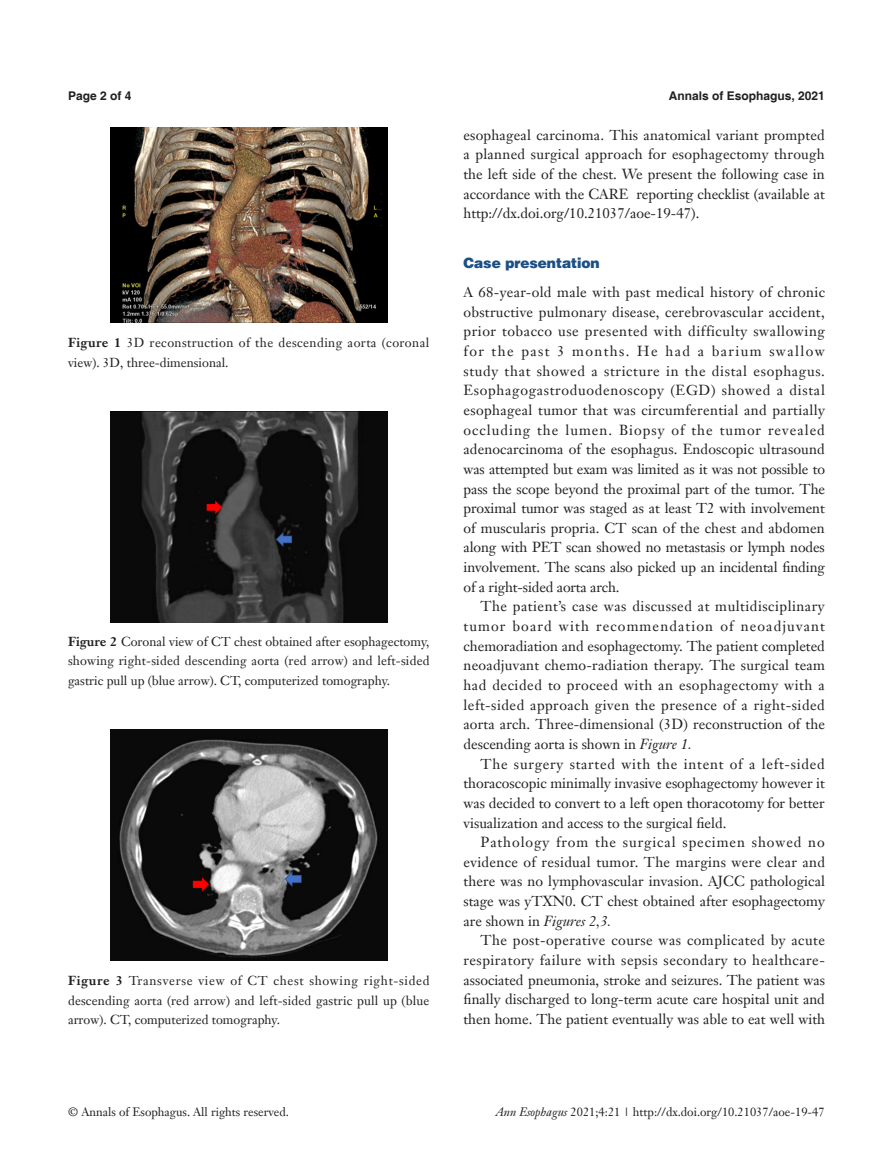
<style>
.page{position:relative;width:893px;height:1170px;background:#fff}
.page>*{position:absolute;margin:0;border:0;box-sizing:border-box;transform-origin:0 0}
.t1{font:14.25px/19.6px "Janson Text LT";color:#231f20;text-align:justify}
.t2{font:900 14.25px "Helvetica";color:#1c5085}
.t3{font:12.75px/19.5px "Janson Text LT";color:#231f20;text-align:justify}
.t4{font:12.75px/19.5px "Janson Text LT";letter-spacing:.03em;color:#231f20}
.t5{font:12px "Janson Text LT";color:#231f20}
.t6{font:700 12px "Helvetica";color:#231f20}
.s1{font-weight:700}
.s2{font-style:italic}
</style>
<div class="page">
<img style="left:111px;top:128px;width:276px;height:195px">
<img style="left:111px;top:411px;width:276px;height:211px">
<img style="left:111px;top:729px;width:276px;height:231px">
<p class="t6" style="left:68px;top:88px;width:65px">Page 2 of 4</p>
<p class="t6" style="left:669px;top:88px;width:158px">Annals of Esophagus, 2021</p>
<p class="t4" style="left:68px;top:333px;width:363px"><span class="s1">Figure 1</span> 3D reconstruction of the descending aorta (coronal view). 3D, three-dimensional.</p>
<p class="t3" style="left:68px;top:631px;width:363px"><span class="s1">Figure 2</span> Coronal view of CT chest obtained after esophagectomy, showing right-sided descending aorta (red arrow) and left-sided gastric pull up (blue arrow). CT, computerized tomography.</p>
<p class="t3" style="left:68px;top:970px;width:363px"><span class="s1">Figure 3</span> Transverse view of CT chest showing right-sided descending aorta (red arrow) and left-sided gastric pull up (blue arrow). CT, computerized tomography.</p>
<p class="t1" style="left:463px;top:125px;width:363px">esophageal carcinoma. This anatomical variant prompted a planned surgical approach for esophagectomy through the left side of the chest. We present the following case in accordance with the CARE reporting checklist (available at http://dx.doi.org/10.21037/aoe-19-47).</p>
<p class="t2" style="left:463px;top:253px;width:138px">Case presentation</p>
<p class="t1" style="left:463px;top:282px;width:363px">A 68-year-old male with past medical history of chronic obstructive pulmonary disease, cerebrovascular accident, prior tobacco use presented with difficulty swallowing for the past 3 months. He had a barium swallow study that showed a stricture in the distal esophagus.<br>Esophagogastroduodenoscopy (EGD) showed a distal esophageal tumor that was circumferential and partially occluding the lumen. Biopsy of the tumor revealed adenocarcinoma of the esophagus. Endoscopic ultrasound was attempted but exam was limited as it was not possible to pass the scope beyond the proximal part of the tumor. The proximal tumor was staged as at least T2 with involvement of muscularis propria. CT scan of the chest and abdomen along with PET scan showed no metastasis or lymph nodes involvement. The scans also picked up an incidental finding of a right-sided aorta arch.</p>
<p class="t1" style="left:463px;top:596px;width:363px;text-indent:17px">The patient’s case was discussed at multidisciplinary tumor board with recommendation of neoadjuvant chemoradiation and esophagectomy. The patient completed neoadjuvant chemo-radiation therapy. The surgical team had decided to proceed with an esophagectomy with a left-sided approach given the presence of a right-sided aorta arch. Three-dimensional (3D) reconstruction of the descending aorta is shown in <span class="s2">Figure 1.</span></p>
<p class="t1" style="left:463px;top:753px;width:363px;text-indent:17px">The surgery started with the intent of a left-sided thoracoscopic minimally invasive esophagectomy however it was decided to convert to a left open thoracotomy for better visualization and access to the surgical field.</p>
<p class="t1" style="left:463px;top:832px;width:363px;text-indent:17px">Pathology from the surgical specimen showed no evidence of residual tumor. The margins were clear and there was no lymphovascular invasion. AJCC pathological stage was yTXN0. CT chest obtained after esophagectomy are shown in <span class="s2">Figures 2,3.</span></p>
<p class="t1" style="left:463px;top:930px;width:363px;text-indent:17px">The post-operative course was complicated by acute respiratory failure with sepsis secondary to healthcare&shy;associated pneumonia, stroke and seizures. The patient was finally discharged to long-term acute care hospital unit and then home. The patient eventually was able to eat well with</p>
<p class="t5" style="left:68px;top:1104px;width:222px">© Annals of Esophagus. All rights reserved.</p>
<p class="t5" style="left:496px;top:1104px;width:330px"><span class="s2">Ann Esophagus</span> 2021;4:21 | http://dx.doi.org/10.21037/aoe-19-47</p>
</div>
